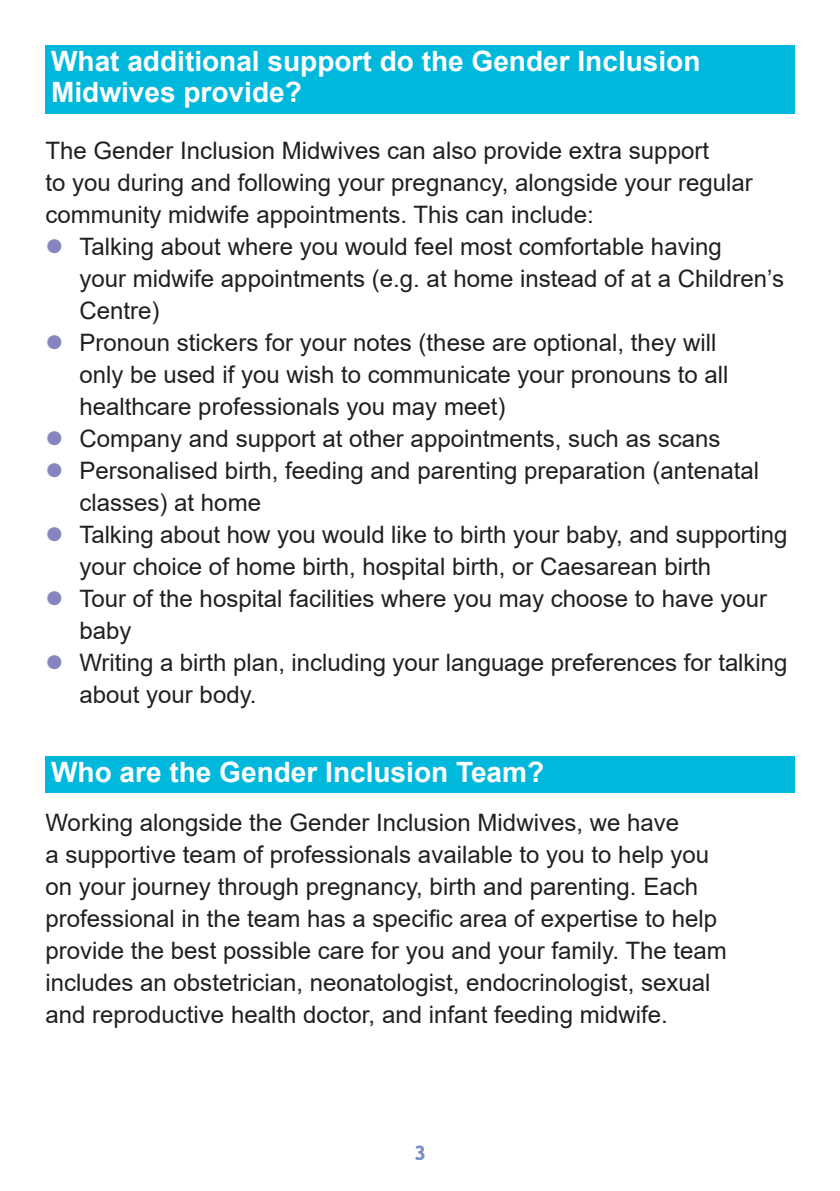
<style>
.page{position:relative;width:840px;height:1191px;background:#fff}
.page>*{position:absolute;margin:0;border:0;box-sizing:border-box;transform-origin:0 0}
.t1{font:700 28px/31px "Arial";color:#fff}
.Paragraph_Style_1{font:24px/32px "Arial";color:#231f20}
.t2{font:700 20px "Trebuchet MS";color:#7a91c3}
.s1{color:#8685c0}
</style>
<div class="page">
<div style="left:45px;top:45px;width:749px;height:68px;background:#00b8db"></div>
<div style="left:45px;top:755px;width:749px;height:37px;background:#00b8db"></div>
<p class="t1" style="left:51px;top:46px;width:650px">What additional support do the Gender Inclusion<br>Midwives provide?</p>
<p class="Paragraph_Style_1" style="left:45px;top:134px;width:664px">The Gender Inclusion Midwives can also provide extra support</p>
<p class="Paragraph_Style_1" style="left:45px;top:166px;width:708px">to you during and following your pregnancy, alongside your regular community midwife appointments. This can include:</p>
<p class="Paragraph_Style_1" style="left:45px;top:230px;width:677px"><span class="s1">●</span> Talking about where you would feel most comfortable having</p>
<p class="Paragraph_Style_1" style="left:79px;top:262px;width:705px">your midwife appointments (e.g. at home instead of at a Children’s<br>Centre)</p>
<p class="Paragraph_Style_1" style="left:45px;top:326px;width:672px"><span class="s1">●</span> Pronoun stickers for your notes (these are optional, they will</p>
<p class="Paragraph_Style_1" style="left:79px;top:358px;width:650px">only be used if you wish to communicate your pronouns to all healthcare professionals you may meet)</p>
<p class="Paragraph_Style_1" style="left:45px;top:422px;width:676px"><span class="s1">●</span> Company and support at other appointments, such as scans</p>
<p class="Paragraph_Style_1" style="left:79px;top:454px;width:681px;text-indent:-34px"><span class="s1">●</span> Personalised birth, feeding and parenting preparation (antenatal classes) at home</p>
<p class="Paragraph_Style_1" style="left:79px;top:518px;width:709px;text-indent:-34px"><span class="s1">●</span> Talking about how you would like to birth your baby, and supporting your choice of home birth, hospital birth, or Caesarean birth</p>
<p class="Paragraph_Style_1" style="left:79px;top:582px;width:688px;text-indent:-34px"><span class="s1">●</span> Tour of the hospital facilities where you may choose to have your baby</p>
<p class="Paragraph_Style_1" style="left:79px;top:646px;width:709px;text-indent:-34px"><span class="s1">●</span> Writing a birth plan, including your language preferences for talking about your body.</p>
<p class="t1" style="left:51px;top:756px;width:494px">Who are the Gender Inclusion Team?</p>
<p class="Paragraph_Style_1" style="left:45px;top:806px;width:635px">Working alongside the Gender Inclusion Midwives, we have</p>
<p class="Paragraph_Style_1" style="left:45px;top:838px;width:664px">a supportive team of professionals available to you to help you</p>
<p class="Paragraph_Style_1" style="left:45px;top:870px;width:653px">on your journey through pregnancy, birth and parenting. Each</p>
<p class="Paragraph_Style_1" style="left:45px;top:902px;width:672px">professional in the team has a specific area of expertise to help</p>
<p class="Paragraph_Style_1" style="left:45px;top:934px;width:682px">provide the best possible care for you and your family. The team includes an obstetrician, neonatologist, endocrinologist, sexual</p>
<p class="Paragraph_Style_1" style="left:45px;top:998px;width:623px">and reproductive health doctor, and infant feeding midwife.</p>
<p class="t2" style="left:414px;top:1140px;width:13px">3</p>
</div>
